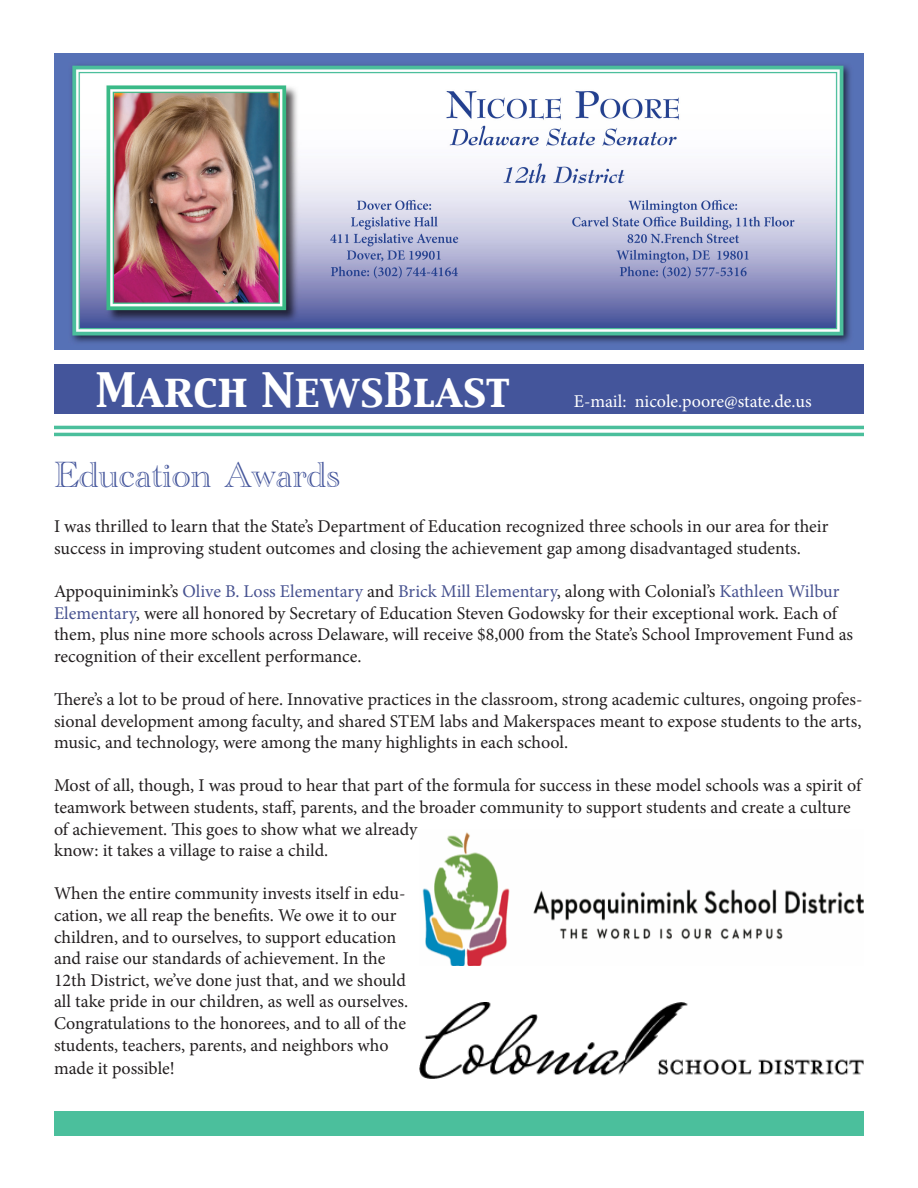
<style>
.page{position:relative;width:918px;height:1188px;background:#fff}
.page>*{position:absolute;margin:0;border:0;box-sizing:border-box;transform-origin:0 0}
.t1{font:42px "Capitals";color:#fff}
.t2{font:37.5px "Academy Engraved Let Plain";color:#44559b}
.t3{font:18px/21.6px "Minion Pro";color:#231f20}
.t4{font:18px "Minion Pro";color:#fff}
.s1{color:#475290}
</style>
<div class="page">
<img style="left:54px;top:54px;width:810px;height:295px">
<hr style="left:54px;top:426px;width:810px;height:3px;background:#4bbf9c">
<hr style="left:54px;top:433px;width:810px;height:3px;background:#4bbf9c">
<img style="left:422px;top:832px;width:442px;height:133px">
<img style="left:419px;top:1003px;width:445px;height:76px">
<div style="left:54px;top:1112px;width:810px;height:24px;background:#4bbf9c"></div>
<div style="left:54px;top:364px;width:810px;height:50px;background:#44559b"></div>
<p class="t1" style="left:96px;top:361px;width:415px">March NewsBlast</p>
<p class="t4" style="left:574px;top:389px;width:239px">E-mail: nicole.poore@state.de.us</p>
<p class="t2" style="left:54px;top:447px;width:288px">Education Awards</p>
<p class="t3" style="left:54px;top:516px;width:776px">I was thrilled to learn that the State’s Department of Education recognized three schools in our area for their success in improving student outcomes and closing the achievement gap among disadvantaged students.</p>
<p class="t3" style="left:54px;top:580px;width:801px">Appoquinimink’s <span class="s1">Olive B. Loss Elementary</span> and <span class="s1">Brick Mill Elementary</span>, along with Colonial’s <span class="s1">Kathleen Wilbur Elementary</span>, were all honored by Secretary of Education Steven Godowsky for their exceptional work. Each of them, plus nine more schools across Delaware, will receive $8,000 from the State’s School Improvement Fund as recognition of their excellent performance.</p>
<p class="t3" style="left:54px;top:688px;width:810px;text-align:justify">There’s a lot to be proud of here. Innovative practices in the classroom, strong academic cultures, ongoing profes&shy;sional development among faculty, and shared STEM labs and Makerspaces meant to expose students to the arts, music, and technology, were among the many highlights in each school.</p>
<p class="t3" style="left:54px;top:775px;width:809px">Most of all, though, I was proud to hear that part of the formula for success in these model schools was a spirit of teamwork between students, staff, parents, and the broader community to support students and create a culture of achievement. This goes to show what we already<br>know: it takes a village to raise a child.</p>
<p class="t3" style="left:54px;top:883px;width:356px">When the entire community invests itself in edu&shy;cation, we all reap the benefits. We owe it to our children, and to ourselves, to support education and raise our standards of achievement. In the 12th District, we’ve done just that, and we should all take pride in our children, as well as ourselves.<br>Congratulations to the honorees, and to all of the students, teachers, parents, and neighbors who</p>
<p class="t3" style="left:54px;top:1057px;width:122px">made it possible!</p>
</div>
